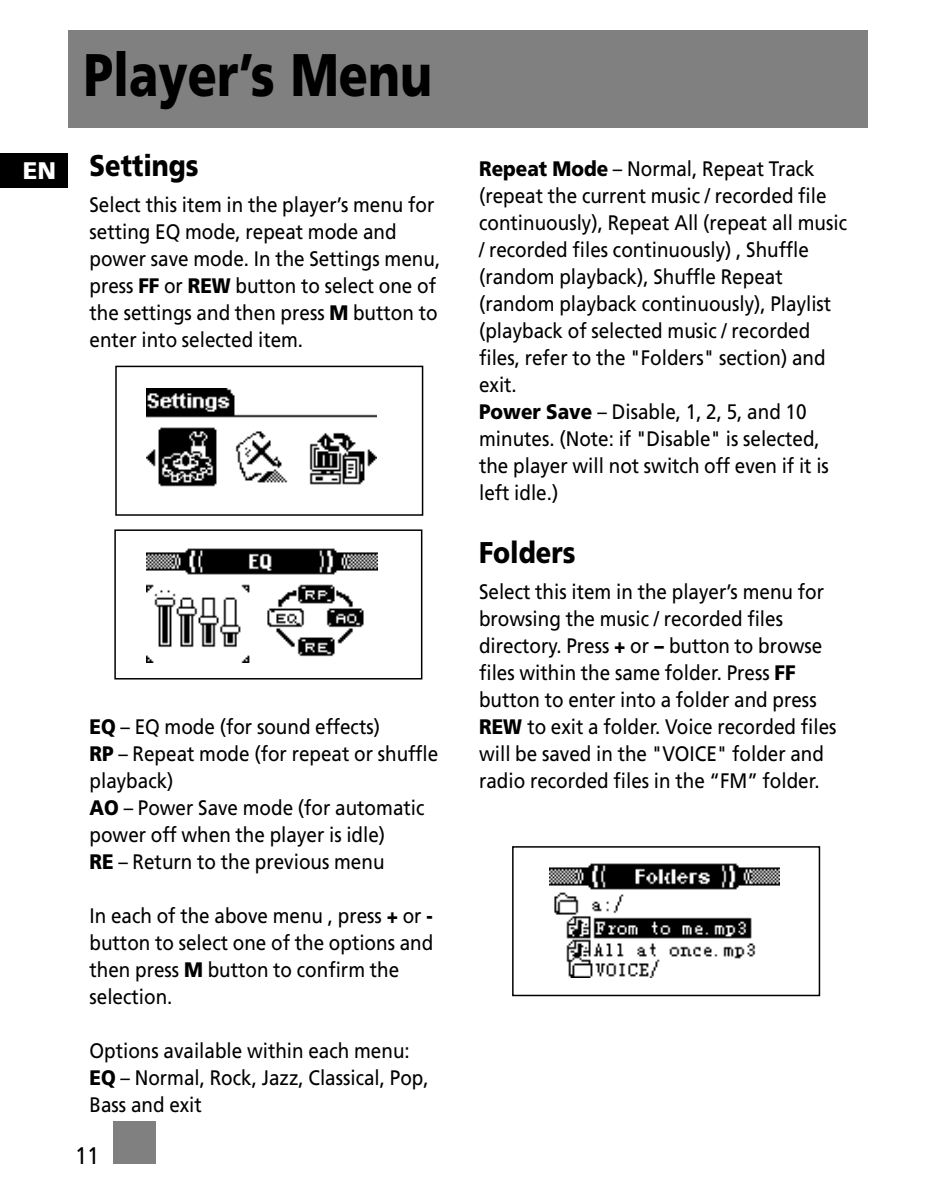
<style>
.page{position:relative;width:933px;height:1188px;background:#fff}
.page>*{position:absolute;margin:0;border:0;box-sizing:border-box;transform-origin:0 0}
.t1{font:900 60px "Frutiger";color:#000;scale:.8 1}
.t2{font:900 30px "Frutiger";color:#000;scale:.85 1}
.t3{font:900 24px "Frutiger";color:#fff}
.t4{font:24px "Frutiger";color:#000;scale:.9 1}
.t5{font:21px/27px "Frutiger";color:#000;scale:.9 1}
.s1{font-weight:900}
</style>
<div class="page">
<div style="left:68px;top:30px;width:799px;height:98px;background:#808080"></div>
<div style="left:0;top:154px;width:68px;height:34px;background:#000"></div>
<div style="left:113px;top:1121px;width:42px;height:43px;background:#808080"></div>
<img style="left:146px;top:388px;width:231px;height:99px">
<div style="left:115px;top:366px;width:308px;height:150px;border:2px solid #000"></div>
<img style="left:549px;top:863px;width:231px;height:114px">
<div style="left:512px;top:846px;width:308px;height:150px;border:2px solid #000"></div>
<img style="left:147px;top:548px;width:230px;height:114px">
<div style="left:114px;top:529px;width:308px;height:151px;border:2px solid #000"></div>
<p class="t3" style="left:23px;top:161px;width:35px">EN</p>
<h1 class="t1" style="left:84px;top:51px;width:437px">Player’s Menu</h1>
<h2 class="t2" style="left:90px;top:154px;width:130px">Settings</h2>
<p class="t5" style="left:90px;top:193px;width:391px">Select this item in the player’s menu for setting EQ mode, repeat mode and power save mode. In the Settings menu, press <span class="s1">FF</span> or <span class="s1">REW</span> button to select one of the settings and then press <span class="s1">M</span> button to enter into selected item.</p>
<p class="t5" style="left:90px;top:715px;width:389px"><span class="s1">EQ</span> – EQ mode (for sound effects)<br><span class="s1">RP</span> – Repeat mode (for repeat or shuffle playback)<br><span class="s1">AO</span> – Power Save mode (for automatic power off when the player is idle)<br><span class="s1">RE</span> – Return to the previous menu</p>
<p class="t5" style="left:90px;top:904px;width:384px">In each of the above menu , press <span class="s1">+</span> or <span class="s1">- </span>button to select one of the options and then press <span class="s1">M</span> button to confirm the selection.</p>
<p class="t5" style="left:90px;top:1039px;width:378px">Options available within each menu:<br><span class="s1">EQ</span> – Normal, Rock, Jazz, Classical, Pop,<br>Bass and exit</p>
<p class="t4" style="left:75px;top:1146px;width:28px">11</p>
<p class="t5" style="left:479px;top:157px;width:410px"><span class="s1">Repeat Mode</span> – Normal, Repeat Track (repeat the current music / recorded file continuously), Repeat All (repeat all music / recorded files continuously) , Shuffle (random playback), Shuffle Repeat (random playback continuously), Playlist (playback of selected music / recorded files, refer to the "Folders" section) and exit.<br><span class="s1">Power Save</span> – Disable, 1, 2, 5, and 10 minutes. (Note: if "Disable" is selected, the player will not switch off even if it is left idle.)</p>
<h2 class="t2" style="left:479px;top:541px;width:115px">Folders</h2>
<p class="t5" style="left:479px;top:580px;width:399px">Select this item in the player’s menu for browsing the music / recorded files directory. Press <span class="s1">+</span> or <span class="s1">–</span> button to browse files within the same folder. Press <span class="s1">FF </span>button to enter into a folder and press <span class="s1">REW</span> to exit a folder. Voice recorded files will be saved in the "VOICE" folder and radio recorded files in the “FM” folder.</p>
</div>
